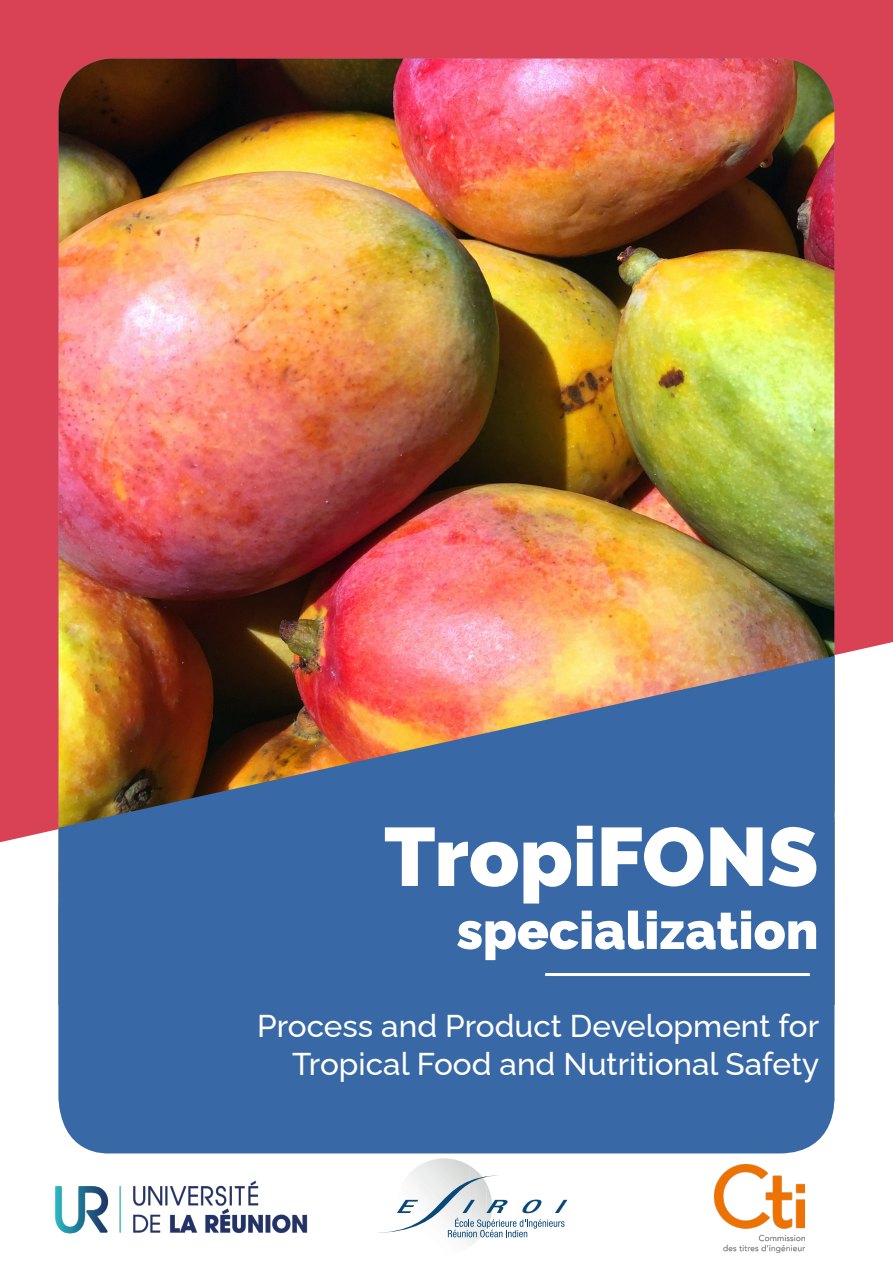
<style>
.page{position:relative;width:893px;height:1263px;background:#fff}
.page>*{position:absolute;margin:0;border:0;box-sizing:border-box;transform-origin:0 0}
.t1{font:100 82.5px "Raleway";color:#fff}
.t2{font:100 52.5px "Raleway";color:#fff}
.t3{font:100 31.5px/37.8px "Raleway";color:#fff;text-align:right}
</style>
<div class="page">
<div style="left:0;top:0;width:893px;height:969px;background:#d94255"></div>
<svg style="left:0;top:642px;width:893px;height:606px"></svg>
<img style="left:59px;top:59px;width:775px;height:597px">
<svg style="left:59px;top:656px;width:779px;height:501px;background:#4f6a94"></svg>
<img style="left:419px;top:1158px;width:51px;height:90px">
<img style="left:413px;top:1165px;width:6px;height:82px">
<img style="left:470px;top:1165px;width:5px;height:82px">
<img style="left:408px;top:1170px;width:5px;height:73px">
<img style="left:475px;top:1170px;width:6px;height:73px">
<svg style="left:370px;top:1175px;width:197px;height:62px"></svg>
<hr style="left:545px;top:973px;width:265px;height:3px;background:#fff">
<img style="left:35px;top:1176px;width:296px;height:66px">
<img style="left:714px;top:1164px;width:90px;height:89px">
<p class="t1" style="left:384px;top:791px;width:436px">TropiFONS</p>
<p class="t2" style="left:457px;top:888px;width:363px">specialization</p>
<p class="t3" style="left:257px;top:1004px;width:564px">Process and Product Development for<br>Tropical Food and Nutritional Safety</p>
</div>
